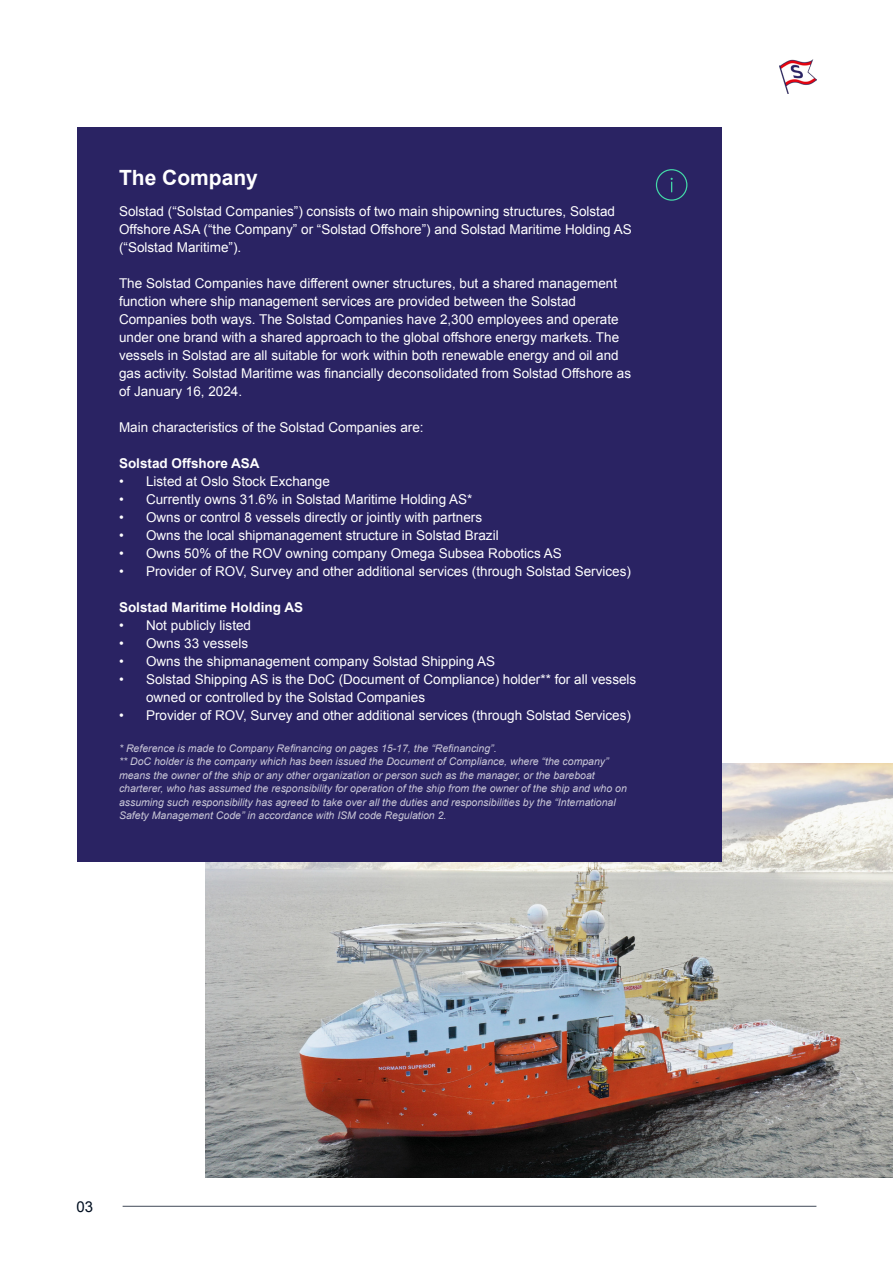
<style>
.page{position:relative;width:893px;height:1263px;background:#fff}
.page>*{position:absolute;margin:0;border:0;box-sizing:border-box;transform-origin:0 0}
.Heading_2{font:700 21px "Arial";color:#fff}
.t1{font:15px "Arial";color:#010e20}
.Body_no_baseline{font:13.5px/18px "Arial";color:#fff}
.Body_no_baseline-2{font:700 13.5px "Arial";color:#fff}
.Footnotes{font:italic 10.5px/13.5px "Arial";color:#cac8d8}
</style>
<div class="page">
<img style="left:206px;top:763px;width:687px;height:415px">
<div style="left:77px;top:128px;width:644px;height:734px;background:#2a2363"></div>
<svg style="left:656px;top:169px;width:31px;height:32px"></svg>
<hr style="left:123px;top:1206px;width:693px;height:1px;background:#414a58">
<img style="left:779px;top:59px;width:37px;height:35px">
<p class="Heading_2" style="left:119px;top:164px;width:140px">The Company</p>
<p class="Body_no_baseline" style="left:119px;top:203px;width:514px">Solstad (“Solstad Companies”) consists of two main shipowning structures, Solstad<br>Offshore ASA (“the Company” or “Solstad Offshore”) and Solstad Maritime Holding AS (“Solstad Maritime”).</p>
<p class="Body_no_baseline" style="left:119px;top:275px;width:513px">The Solstad Companies have different owner structures, but a shared management function where ship management services are provided between the Solstad Companies both ways. The Solstad Companies have 2,300 employees and operate under one brand with a shared approach to the global offshore energy markets. The vessels in Solstad are all suitable for work within both renewable energy and oil and gas activity. Solstad Maritime was financially deconsolidated from Solstad Offshore as of January 16, 2024.</p>
<p class="Body_no_baseline" style="left:119px;top:419px;width:306px">Main characteristics of the Solstad Companies are:</p>
<p class="Body_no_baseline-2" style="left:119px;top:454px;width:142px">Solstad Offshore ASA</p>
<p class="Body_no_baseline" style="left:119px;top:473px;width:212px">• Listed at Oslo Stock Exchange</p>
<p class="Body_no_baseline" style="left:119px;top:491px;width:355px">• Currently owns 31.6% in Solstad Maritime Holding AS*</p>
<p class="Body_no_baseline" style="left:119px;top:509px;width:365px">• Owns or control 8 vessels directly or jointly with partners</p>
<p class="Body_no_baseline" style="left:119px;top:527px;width:381px">• Owns the local shipmanagement structure in Solstad Brazil</p>
<p class="Body_no_baseline" style="left:119px;top:545px;width:444px">• Owns 50% of the ROV owning company Omega Subsea Robotics AS</p>
<p class="Body_no_baseline" style="left:119px;top:563px;width:513px">• Provider of ROV, Survey and other additional services (through Solstad Services)</p>
<p class="Body_no_baseline-2" style="left:119px;top:598px;width:186px">Solstad Maritime Holding AS</p>
<p class="Body_no_baseline" style="left:119px;top:617px;width:134px">• Not publicly listed</p>
<p class="Body_no_baseline" style="left:119px;top:635px;width:131px">• Owns 33 vessels</p>
<p class="Body_no_baseline" style="left:119px;top:653px;width:377px">• Owns the shipmanagement company Solstad Shipping AS</p>
<p class="Body_no_baseline" style="left:146px;top:671px;width:492px;text-indent:-27px">• Solstad Shipping AS is the DoC (Document of Compliance) holder** for all vessels owned or controlled by the Solstad Companies</p>
<p class="Body_no_baseline" style="left:119px;top:707px;width:513px">• Provider of ROV, Survey and other additional services (through Solstad Services)</p>
<p class="Footnotes" style="left:119px;top:741px;width:379px">* Reference is made to Company Refinancing on pages 15-17, the “Refinancing”.</p>
<p class="Footnotes" style="left:119px;top:755px;width:509px">** DoC holder is the company which has been issued the Document of Compliance, where “the company” means the owner of the ship or any other organization or person such as the manager, or the bareboat charterer, who has assumed the responsibility for operation of the ship from the owner of the ship and who on assuming such responsibility has agreed to take over all the duties and responsibilities by the “International Safety Management Code” in accordance with ISM code Regulation 2.</p>
<p class="t1" style="left:77px;top:1197px;width:18px">03</p>
</div>
